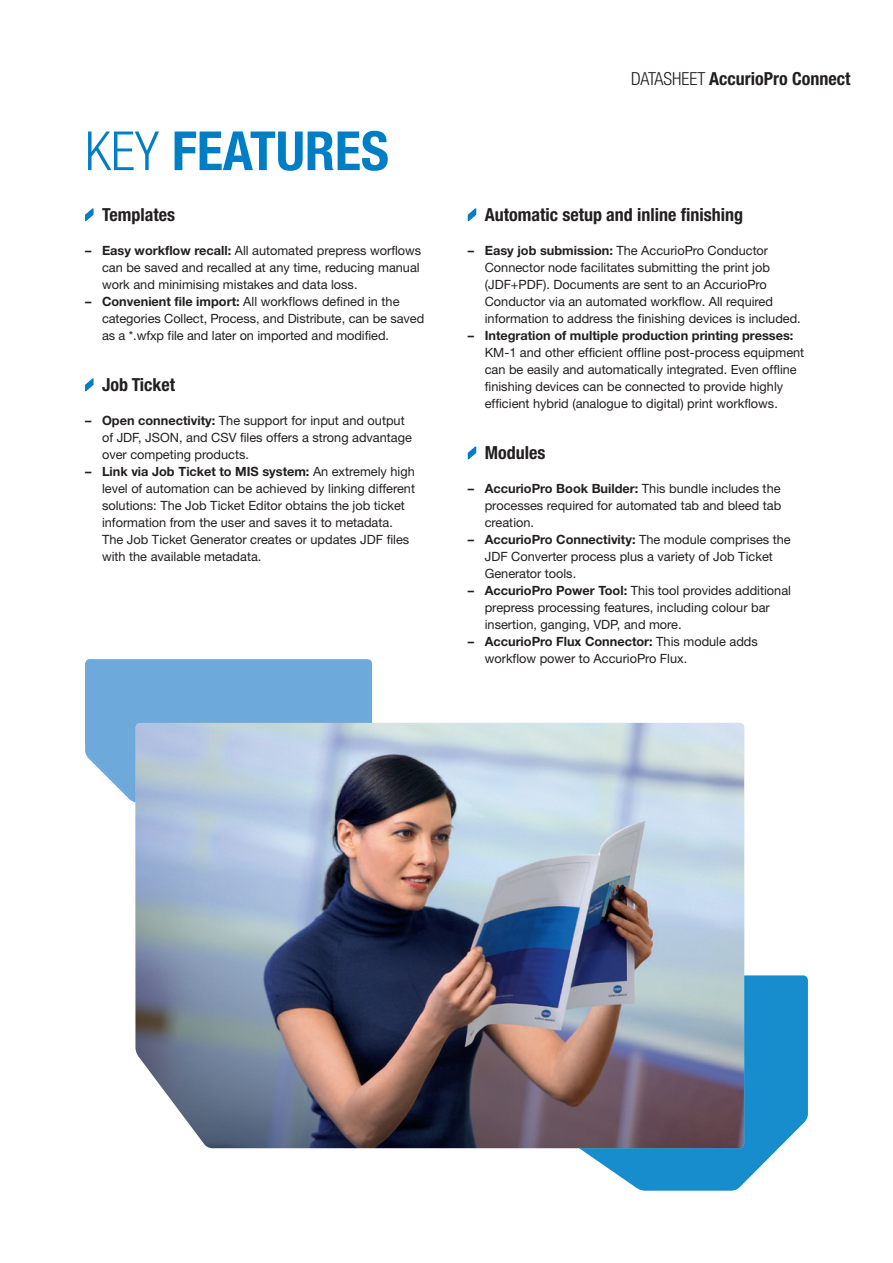
<style>
.page{position:relative;width:893px;height:1263px;background:#fff}
.page>*{position:absolute;margin:0;border:0;box-sizing:border-box;transform-origin:0 0}
.Bro_Inside_HEAD_Bold{font:700 condensed 54px "Helvetica Neue LTW1 G";color:#007ec5}
.Bro_Inside_SUBHEAD_B{font:700 condensed 18px "Helvetica Neue LTW1 G";color:#231f20}
.Bro_Inside_RUBRIC_Bo{font:700 condensed 18px "Helvetica Neue LTW1 G";color:#231f20}
.Bro_Inside_COPY_BULL{font:12.75px/17px "Helvetica Neue LTW1 G";color:#231f20}
.s1{font-weight:300}
.s2{font-weight:700}
</style>
<div class="page">
<svg style="left:85px;top:208px;width:9px;height:14px"></svg>
<svg style="left:85px;top:378px;width:9px;height:14px"></svg>
<svg style="left:467px;top:208px;width:10px;height:14px"></svg>
<svg style="left:467px;top:446px;width:10px;height:14px"></svg>
<svg style="left:330px;top:975px;width:478px;height:216px;fill:#178dce"></svg>
<svg style="left:85px;top:659px;width:287px;height:144px;background:#75addc"></svg>
<img style="left:136px;top:723px;width:608px;height:425px">
<p class="Bro_Inside_HEAD_Bold" style="left:85px;top:119px;width:305px"><span class="s1">KEY</span> FEATURES</p>
<p class="Bro_Inside_SUBHEAD_B" style="left:102px;top:204px;width:75px">Templates</p>
<p class="Bro_Inside_COPY_BULL" style="left:102px;top:242px;width:321px;text-indent:-17px"><span class="s2">– Easy workflow recall:</span> All automated prepress worflows can be saved and recalled at any time, reducing manual work and minimising mistakes and data loss.</p>
<p class="Bro_Inside_COPY_BULL" style="left:102px;top:293px;width:324px;text-indent:-17px"><span class="s2">– Convenient file import:</span> All workflows defined in the categories Collect, Process, and Distribute, can be saved as a *.wfxp file and later on imported and modified.</p>
<p class="Bro_Inside_SUBHEAD_B" style="left:102px;top:374px;width:75px">Job Ticket</p>
<p class="Bro_Inside_COPY_BULL" style="left:102px;top:412px;width:311px;text-indent:-17px"><span class="s2">– Open connectivity:</span> The support for input and output of JDF, JSON, and CSV files offers a strong advantage over competing products.</p>
<p class="Bro_Inside_COPY_BULL" style="left:102px;top:463px;width:314px;text-indent:-17px"><span class="s2">– Link via Job Ticket to MIS system:</span> An extremely high level of automation can be achieved by linking different solutions: The Job Ticket Editor obtains the job ticket information from the user and saves it to metadata.<br>The Job Ticket Generator creates or updates JDF files with the available metadata.</p>
<p class="Bro_Inside_RUBRIC_Bo" style="left:631px;top:68px;width:221px"><span class="s1">DATASHEET</span> AccurioPro Connect</p>
<p class="Bro_Inside_SUBHEAD_B" style="left:485px;top:204px;width:260px">Automatic setup and inline finishing</p>
<p class="Bro_Inside_COPY_BULL" style="left:485px;top:242px;width:318px;text-indent:-17px"><span class="s2">– Easy job submission:</span> The AccurioPro Conductor Connector node facilitates submitting the print job (JDF+PDF). Documents are sent to an AccurioPro Conductor via an automated workflow. All required information to address the finishing devices is included.</p>
<p class="Bro_Inside_COPY_BULL" style="left:485px;top:327px;width:321px;text-indent:-17px"><span class="s2">– Integration of multiple production printing presses:<br></span>KM-1 and other efficient offline post-process equipment can be easily and automatically integrated. Even offline finishing devices can be connected to provide highly efficient hybrid (analogue to digital) print workflows.</p>
<p class="Bro_Inside_SUBHEAD_B" style="left:485px;top:442px;width:62px">Modules</p>
<p class="Bro_Inside_COPY_BULL" style="left:485px;top:480px;width:298px;text-align:justify;text-indent:-17px"><span class="s2">– AccurioPro Book Builder:</span> This bundle includes the processes required for automated tab and bleed tab creation.</p>
<p class="Bro_Inside_COPY_BULL" style="left:485px;top:531px;width:307px;text-indent:-17px"><span class="s2">– AccurioPro Connectivity:</span> The module comprises the<br>JDF Converter process plus a variety of Job Ticket<br>Generator tools.</p>
<p class="Bro_Inside_COPY_BULL" style="left:485px;top:582px;width:308px;text-indent:-17px"><span class="s2">– AccurioPro Power Tool:</span> This tool provides additional prepress processing features, including colour bar insertion, ganging, VDP, and more.</p>
<p class="Bro_Inside_COPY_BULL" style="left:485px;top:633px;width:275px;text-indent:-17px"><span class="s2">– AccurioPro Flux Connector:</span> This module adds workflow power to AccurioPro Flux.</p>
</div>
